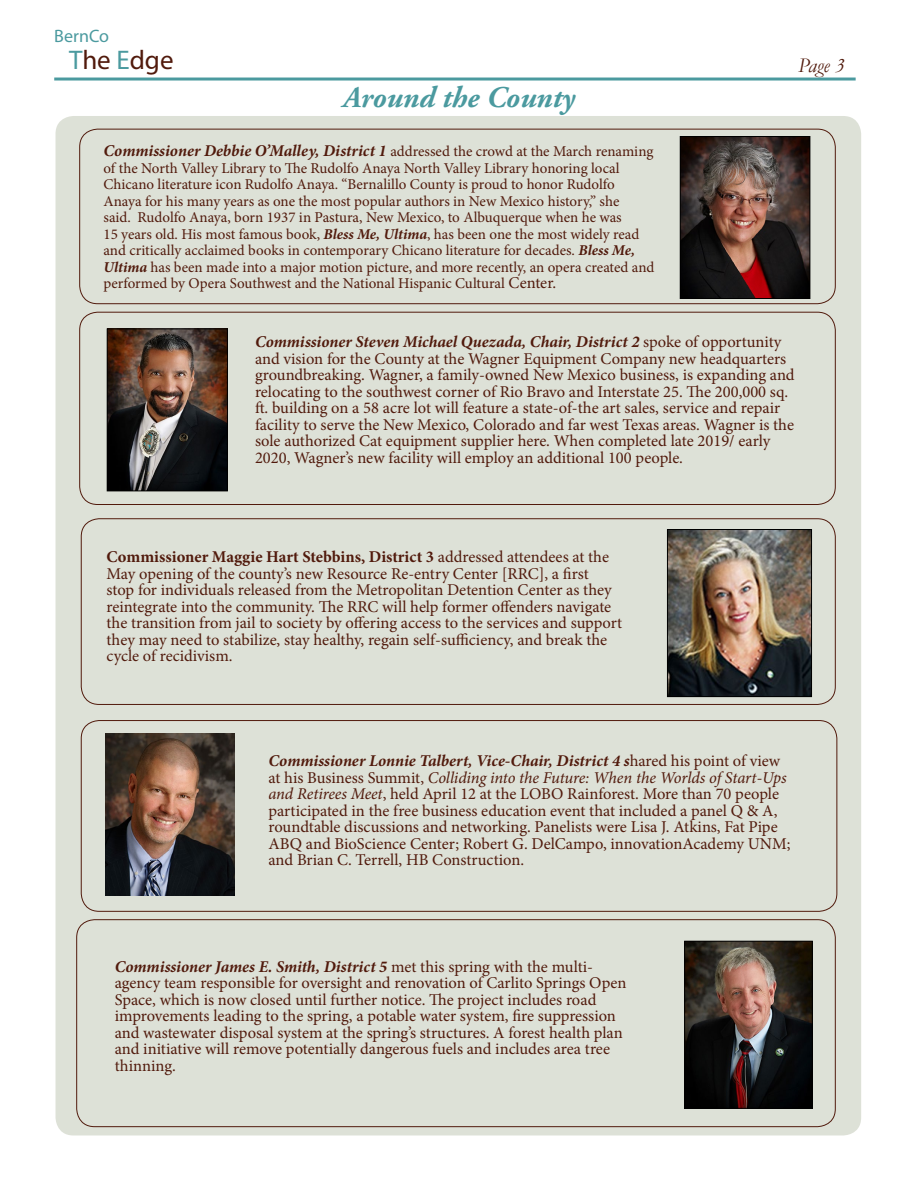
<style>
.page{position:relative;width:918px;height:1188px;background:#fff}
.page>*{position:absolute;margin:0;border:0;box-sizing:border-box;transform-origin:0 0}
.t1{font:italic 700 30px "Adobe Garamond Pro";color:#4b9a9f}
.t2{font:27px "Myriad Pro";color:#511a0c}
.t3{font:italic 21px "Garamond";color:#511a0c}
.t4{font:18px "Myriad Pro";color:#4b9a9f}
.t5{font:16.5px/16.5px "Minion Pro";color:#511a0c}
.t6{font:italic 700 16.5px "Minion Pro";letter-spacing:-.005em;color:#511a0c}
.t7{font:15px/16.5px "Minion Pro";letter-spacing:-.005em;color:#511a0c}
.s1{color:#4b9a9f}
.s2{font-weight:400;font-style:normal;font-size:15px}
.s3{font-weight:700;font-style:italic}
.s4{font-size:16.5px}
.s5{font-weight:700}
.s6{font-style:italic}
</style>
<div class="page">
<div style="left:56px;top:116px;width:805px;height:1020px;background:#daded3;border-radius:18px"></div>
<hr style="left:54px;top:78px;width:802px;height:3px;background:#4b9a9f">
<div style="left:81px;top:519px;width:754px;height:186px;border:1px solid #511a0c;border-radius:18px"></div>
<div style="left:80px;top:312px;width:756px;height:193px;border:1px solid #511a0c;border-radius:18px"></div>
<div style="left:80px;top:129px;width:756px;height:175px;border:1px solid #511a0c;border-radius:18px"></div>
<div style="left:81px;top:720px;width:756px;height:192px;border:1px solid #511a0c;border-radius:18px"></div>
<div style="left:76px;top:920px;width:760px;height:207px;border:1px solid #511a0c;border-radius:18px"></div>
<img style="left:682px;top:138px;width:126px;height:159px">
<div style="left:680px;top:136px;width:130px;height:163px;border:1px solid #000"></div>
<img style="left:109px;top:331px;width:117px;height:158px">
<div style="left:107px;top:329px;width:121px;height:162px;border:1px solid #000"></div>
<img style="left:669px;top:531px;width:141px;height:164px">
<div style="left:667px;top:529px;width:145px;height:168px;border:1px solid #000"></div>
<img style="left:686px;top:943px;width:125px;height:163px">
<div style="left:684px;top:941px;width:129px;height:167px;border:1px solid #000"></div>
<img style="left:105px;top:734px;width:130px;height:162px">
<p class="t4" style="left:54px;top:25px;width:56px">BernCo</p>
<h2 class="t2" style="left:69px;top:44px;width:106px"><span class="s1">T</span>he <span class="s1">E</span>dge</h2>
<p class="t3" style="left:798px;top:51px;width:48px">Page 3</p>
<h1 class="t1" style="left:343px;top:80px;width:233px">Around the County</h1>
<p class="t6" style="left:104px;top:139px;width:551px">Commissioner Debbie O’Malley, District 1 <span class="s2">addressed the crowd at the March renaming</span></p>
<p class="t7" style="left:103px;top:160px;width:552px">of the North Valley Library to The Rudolfo Anaya North Valley Library honoring local Chicano literature icon Rudolfo Anaya. “Bernalillo County is proud to honor Rudolfo Anaya for his many years as one the most popular authors in New Mexico history,” she<br>said. Rudolfo Anaya, born 1937 in Pastura, New Mexico, to Albuquerque when he was<br>15 years old. His most famous book, <span class="s3">Bless Me, Ultima</span>, has been one the most widely read and critically acclaimed books in contemporary Chicano literature for decades. <span class="s3">Bless Me, Ultima</span> has been made into a major motion picture, and more recently, an opera created and performed by Opera Southwest and the National Hispanic Cultural <span class="s4">Center.</span></p>
<p class="t5" style="left:255px;top:334px;width:541px"><span class="s3">Commissioner Steven Michael Quezada, Chair, District 2</span> spoke of opportunity and vision for the County at the Wagner Equipment Company new headquarters groundbreaking. Wagner, a family-owned New Mexico business, is expanding and relocating to the southwest corner of Rio Bravo and Interstate 25. The 200,000 sq. ft. building on a 58 acre lot will feature a state-of-the art sales, service and repair facility to serve the New Mexico, Colorado and far west Texas areas. Wagner is the sole authorized Cat equipment supplier here. When completed late 2019/ early 2020, Wagner’s new facility will employ an additional 100 people.</p>
<p class="t5" style="left:106px;top:549px;width:517px"><span class="s5">Commissioner Maggie Hart Stebbins, District 3</span> addressed attendees at the May opening of the county’s new Resource Re-entry Center [RRC], a first<br>stop for individuals released from the Metropolitan Detention Center as they reintegrate into the community. The RRC will help former offenders navigate the transition from jail to society by offering access to the services and support they may need to stabilize, stay healthy, regain self-sufficiency, and break the cycle of recidivism.</p>
<p class="t5" style="left:269px;top:753px;width:524px"><span class="s3">Commissioner Lonnie Talbert, Vice-Chair, District 4 s</span>hared his point of view at his Business Summit, <span class="s6">Colliding into the Future: When the Worlds of Start-Ups and Retirees Meet</span>, held April 12 at the LOBO Rainforest. More than 70 people participated in the free business education event that included a panel Q &amp; A, roundtable discussions and networking. Panelists were Lisa J. Atkins, Fat Pipe ABQ and BioScience Center; Robert G. DelCampo, innovationAcademy UNM; and Brian C. Terrell, HB Construction.</p>
<p class="t5" style="left:115px;top:959px;width:513px"><span class="s3">Commissioner James E. Smith, District 5</span> met this spring with the multi&shy;agency team responsible for oversight and renovation of Carlito Springs Open Space, which is now closed until further notice. The project includes road improvements leading to the spring, a potable water system, fire suppression and wastewater disposal system at the spring’s structures. A forest health plan and initiative will remove potentially dangerous fuels and includes area tree thinning.</p>
</div>
